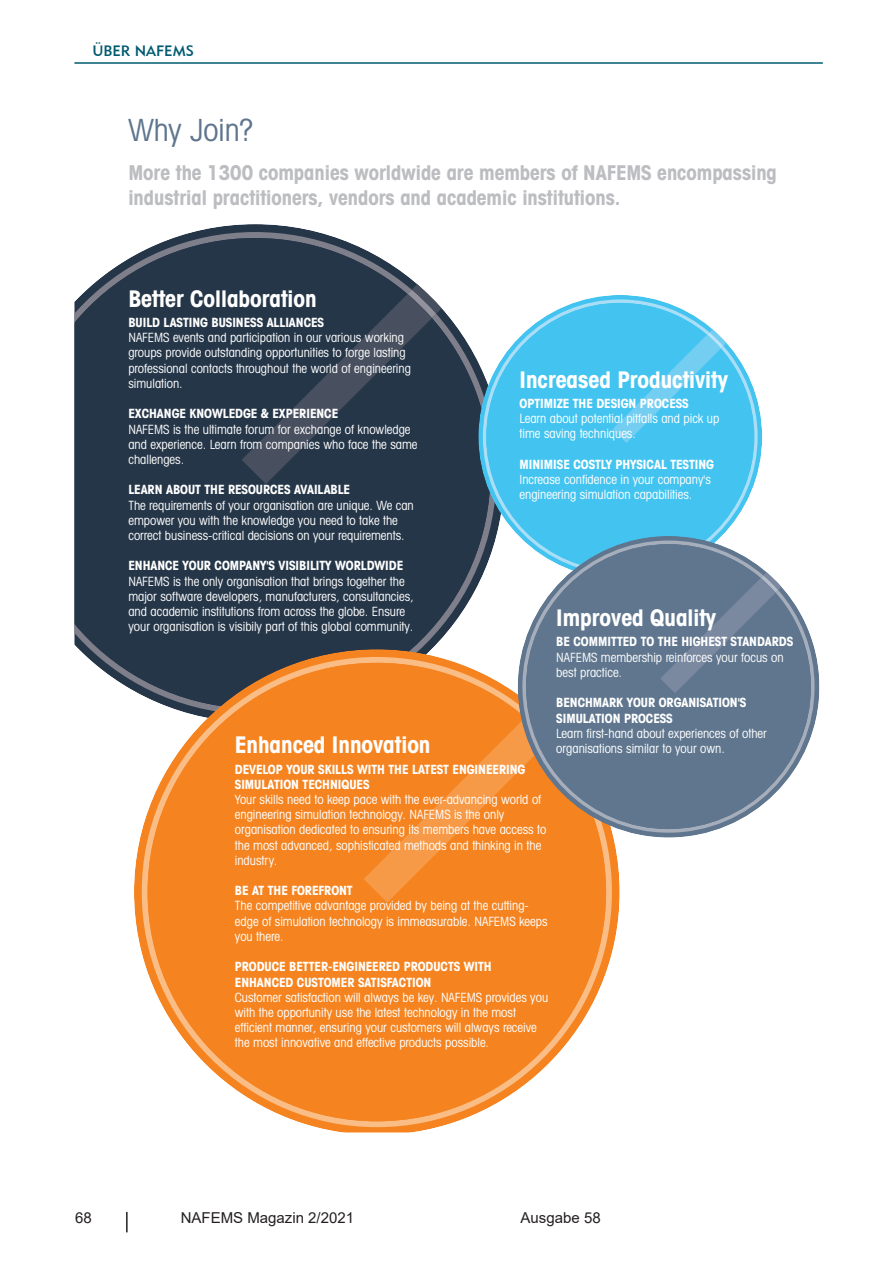
<style>
.page{position:relative;width:893px;height:1263px;background:#fff}
.page>*{position:absolute;margin:0;border:0;box-sizing:border-box;transform-origin:0 0}
.t1{font:condensed 30.45px "Avant Garde IT Cby BT";color:#5e758d}
.t2{font:700 condensed 22.8px "Avant Garde IT Cby BT";color:#fff}
.t3{font:700 condensed 20.25px/24.3px "Avant Garde IT Cby BT";color:#bcbdc0}
.t4{font:15px "Arial";color:#231f20}
.t5{font:15px "Geometric 415 BT Medium A";color:#005b70}
.t6{font:condensed 12.75px/15.1px "Avant Garde IT Cby BT";color:#fff}
.t7{font:700 condensed 12.75px/15.1px "Avant Garde IT Cby BT";color:#fff}
</style>
<div class="page">
<hr style="left:126px;top:1212px;width:2px;height:20px;background:#231f20">
<hr style="left:74px;top:62px;width:749px;height:2px;background:#005b70">
<svg style="left:74px;top:238px;width:409px;height:453px;background:#3c4b5b"></svg>
<svg style="left:242px;top:283px;width:201px;height:201px;background:#2f3d4f"></svg>
<svg style="left:134px;top:649px;width:486px;height:483px"></svg>
<svg style="left:142px;top:657px;width:470px;height:470px"></svg>
<svg style="left:148px;top:663px;width:458px;height:458px;background:#f0923f"></svg>
<svg style="left:364px;top:706px;width:196px;height:196px;background:#f58828"></svg>
<svg style="left:483px;top:299px;width:275px;height:275px"></svg>
<svg style="left:486px;top:303px;width:268px;height:268px;background:#61cbf0"></svg>
<svg style="left:613px;top:328px;width:114px;height:115px;background:#4fc6f0"></svg>
<svg style="left:522px;top:540px;width:293px;height:293px"></svg>
<svg style="left:526px;top:544px;width:285px;height:285px;background:#7a8a99"></svg>
<svg style="left:660px;top:571px;width:122px;height:122px;background:#667b93"></svg>
<p class="t5" style="left:92px;top:42px;width:103px">ÜBER NAFEMS</p>
<h1 class="t1" style="left:128px;top:112px;width:126px">Why Join?</h1>
<h3 class="t3" style="left:128px;top:161px;width:650px">More the 1300 companies worldwide are members of NAFEMS encompassing industrial practitioners, vendors and academic institutions.</h3>
<h2 class="t2" style="left:128px;top:285px;width:190px">Better Collaboration</h2>
<p class="t7" style="left:128px;top:315px;width:197px">BUILD LASTING BUSINESS ALLIANCES</p>
<p class="t6" style="left:128px;top:330px;width:284px">NAFEMS events and participation in our various working groups provide outstanding opportunities to forge lasting professional contacts throughout the world of engineering simulation.</p>
<p class="t7" style="left:128px;top:406px;width:211px">EXCHANGE KNOWLEDGE &amp; EXPERIENCE</p>
<p class="t6" style="left:128px;top:421px;width:291px">NAFEMS is the ultimate forum for exchange of knowledge and experience. Learn from companies who face the same challenges.</p>
<p class="t7" style="left:128px;top:482px;width:223px">LEARN ABOUT THE RESOURCES AVAILABLE</p>
<p class="t6" style="left:128px;top:497px;width:287px">The requirements of your organisation are unique. We can empower you with the knowledge you need to take the correct business-critical decisions on your requirements.</p>
<p class="t7" style="left:128px;top:558px;width:276px">ENHANCE YOUR COMPANY'S VISIBILITY WORLDWIDE</p>
<p class="t6" style="left:128px;top:573px;width:287px">NAFEMS is the only organisation that brings together the major software developers, manufacturers, consultancies, and academic institutions from across the globe. Ensure your organisation is visibily part of this global community.</p>
<h2 class="t2" style="left:520px;top:366px;width:210px">Increased Productivity</h2>
<p class="t7" style="left:520px;top:395px;width:171px">OPTIMIZE THE DESIGN PROCESS</p>
<p class="t6" style="left:520px;top:411px;width:201px">Learn about potential pitfalls and pick up time saving techniques.</p>
<p class="t7" style="left:520px;top:456px;width:196px">MINIMISE COSTLY PHYSICAL TESTING</p>
<p class="t6" style="left:520px;top:472px;width:193px">Increase confidence in your company's engineering simulation capabilities.</p>
<h2 class="t2" style="left:556px;top:604px;width:162px">Improved Quality</h2>
<p class="t7" style="left:556px;top:634px;width:238px">BE COMMITTED TO THE HIGHEST STANDARDS</p>
<p class="t6" style="left:556px;top:649px;width:229px">NAFEMS membership reinforces your focus on best practice.</p>
<p class="t7" style="left:556px;top:695px;width:192px">BENCHMARK YOUR ORGANISATION'S<br>SIMULATION PROCESS</p>
<p class="t6" style="left:556px;top:725px;width:212px">Learn first-hand about experiences of other organisations similar to your own.</p>
<h2 class="t2" style="left:235px;top:731px;width:197px">Enhanced Innovation</h2>
<p class="t7" style="left:235px;top:761px;width:292px">DEVELOP YOUR SKILLS WITH THE LATEST ENGINEERING<br>SIMULATION TECHNIQUES</p>
<p class="t6" style="left:235px;top:792px;width:313px">Your skills need to keep pace with the ever-advancing world of engineering simulation technology. NAFEMS is the only organisation dedicated to ensuring its members have access to the most advanced, sophisticated methods and thinking in the industry.</p>
<p class="t7" style="left:235px;top:883px;width:119px">BE AT THE FOREFRONT</p>
<p class="t6" style="left:235px;top:898px;width:314px">The competitive advantage provided by being at the cutting&shy;edge of simulation technology is immeasurable. NAFEMS keeps you there.</p>
<p class="t7" style="left:235px;top:959px;width:258px">PRODUCE BETTER-ENGINEERED PRODUCTS WITH<br>ENHANCED CUSTOMER SATISFACTION</p>
<p class="t6" style="left:235px;top:989px;width:315px">Customer satisfaction will always be key. NAFEMS provides you with the opportunity use the latest technology in the most efficient manner, ensuring your customers will always receive the most innovative and effective products possible.</p>
<p class="t4" style="left:75px;top:1207px;width:18px">68</p>
<p class="t4" style="left:181px;top:1207px;width:175px">NAFEMS Magazin 2/2021</p>
<p class="t4" style="left:521px;top:1207px;width:82px">Ausgabe 58</p>
</div>
